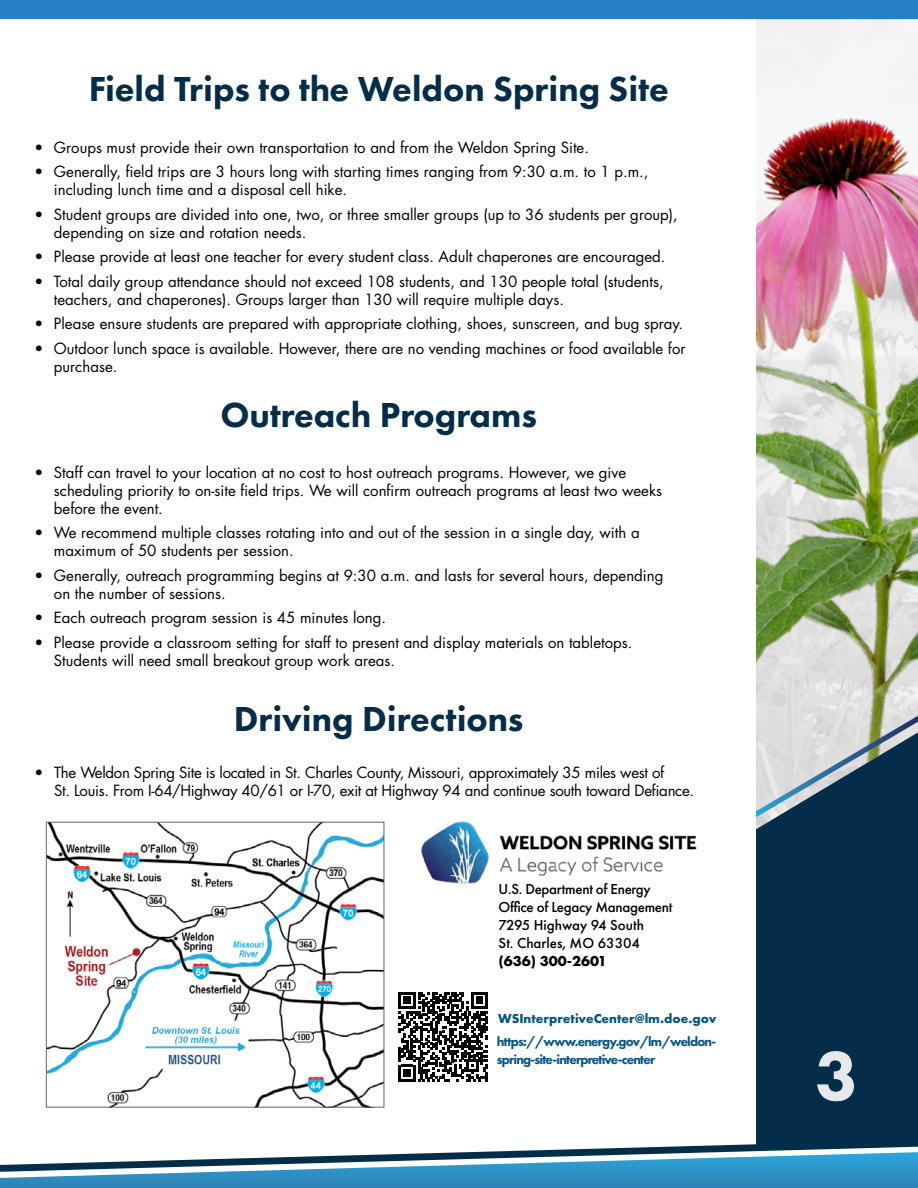
<style>
.page{position:relative;width:918px;height:1188px;background:#fff}
.page>*{position:absolute;margin:0;border:0;box-sizing:border-box;transform-origin:0 0}
.t1{font:800 72px "Futura PT";color:#fff}
.Title_Head{font:800 36px "Futura PT";color:#032d48}
.t2{font:15px/18px "Futura Std";color:#000}
.t3{font:15px/18px "Futura Std";letter-spacing:-.02em;color:#000}
.t4{font:500 15px/18px "Futura PT";color:#000}
.t5{font:500 15px/18px "Futura PT";letter-spacing:-.02em;color:#000}
.t6{font:800 13.5px/18px "Futura PT";letter-spacing:-.06em;color:#005488}
.t7{font:700 13.5px "Futura PT";color:#005488}
.s1{font-weight:700}
</style>
<div class="page">
<div style="left:756px;top:829px;width:162px;height:305px;background:#032d48"></div>
<img style="left:756px;top:19px;width:162px;height:810px">
<img style="left:756px;top:65px;width:162px;height:643px">
<div style="left:0;top:0;width:918px;height:19px;background:#2581c4"></div>
<svg style="left:0;top:1134px;width:918px;height:54px"></svg>
<svg style="left:756px;top:708px;width:162px;height:109px;background:#8799a2"></svg>
<img style="left:48px;top:824px;width:334px;height:282px">
<div style="left:46px;top:822px;width:338px;height:286px;border:1px solid #636466"></div>
<img style="left:421px;top:821px;width:276px;height:63px">
<svg style="left:399px;top:992px;width:89px;height:89px"></svg>
<p class="Title_Head" style="left:89px;top:66px;width:582px">Field Trips to the Weldon Spring Site</p>
<p class="t2" style="left:35px;top:139px;width:556px">• Groups must provide their own transportation to and from the Weldon Spring Site.</p>
<p class="t2" style="left:54px;top:163px;width:596px;text-indent:-19px">• Generally, field trips are 3 hours long with starting times ranging from 9:30 a.m. to 1 p.m., including lunch time and a disposal cell hike.</p>
<p class="t2" style="left:54px;top:206px;width:625px;text-indent:-19px">• Student groups are divided into one, two, or three smaller groups (up to 36 students per group), depending on size and rotation needs.</p>
<p class="t2" style="left:35px;top:248px;width:632px">• Please provide at least one teacher for every student class. Adult chaperones are encouraged.</p>
<p class="t2" style="left:54px;top:273px;width:611px;text-indent:-19px">• Total daily group attendance should not exceed 108 students, and 130 people total (students, teachers, and chaperones). Groups larger than 130 will require multiple days.</p>
<p class="t2" style="left:35px;top:315px;width:650px">• Please ensure students are prepared with appropriate clothing, shoes, sunscreen, and bug spray.</p>
<p class="t2" style="left:54px;top:339px;width:633px;text-indent:-19px">• Outdoor lunch space is available. However, there are no vending machines or food available for purchase.</p>
<p class="Title_Head" style="left:220px;top:393px;width:318px">Outreach Programs</p>
<p class="t2" style="left:54px;top:463px;width:610px;text-indent:-19px">• Staff can travel to your location at no cost to host outreach programs. However, we give scheduling priority to on-site field trips. We will confirm outreach programs at least two weeks before the event.</p>
<p class="t2" style="left:54px;top:524px;width:587px;text-indent:-19px">• We recommend multiple classes rotating into and out of the session in a single day, with a maximum of 50 students per session.</p>
<p class="t2" style="left:54px;top:566px;width:611px;text-indent:-19px">• Generally, outreach programming begins at 9:30 a.m. and lasts for several hours, depending on the number of sessions.</p>
<p class="t2" style="left:35px;top:609px;width:353px">• Each outreach program session is 45 minutes long.</p>
<p class="t2" style="left:54px;top:633px;width:580px;text-indent:-19px">• Please provide a classroom setting for staff to present and display materials on tabletops.<br>Students will need small breakout group work areas.</p>
<p class="Title_Head" style="left:234px;top:696px;width:291px">Driving Directions</p>
<p class="t3" style="left:54px;top:764px;width:641px;text-indent:-20px">• The Weldon Spring Site is located in St. Charles County, Missouri, approximately 35 miles west of<br>St. Louis. From I-64/Highway 40/61 or I-70, exit at Highway 94 and continue south toward Defiance.</p>
<p class="t5" style="left:499px;top:880px;width:175px">U.S. Department of Energy<br>Office of Legacy Management</p>
<p class="t4" style="left:499px;top:916px;width:147px">7295 Highway 94 South<br>St. Charles, MO 63304 <span class="s1">(636) 300-2601</span></p>
<p class="t7" style="left:498px;top:1009px;width:220px">WSInterpretiveCenter@lm.doe.gov</p>
<p class="t6" style="left:497px;top:1032px;width:221px">https://www.energy.gov/lm/weldon&shy;spring-site-interpretive-center</p>
<h1 class="t1" style="left:815px;top:1031px;width:45px">3</h1>
</div>
